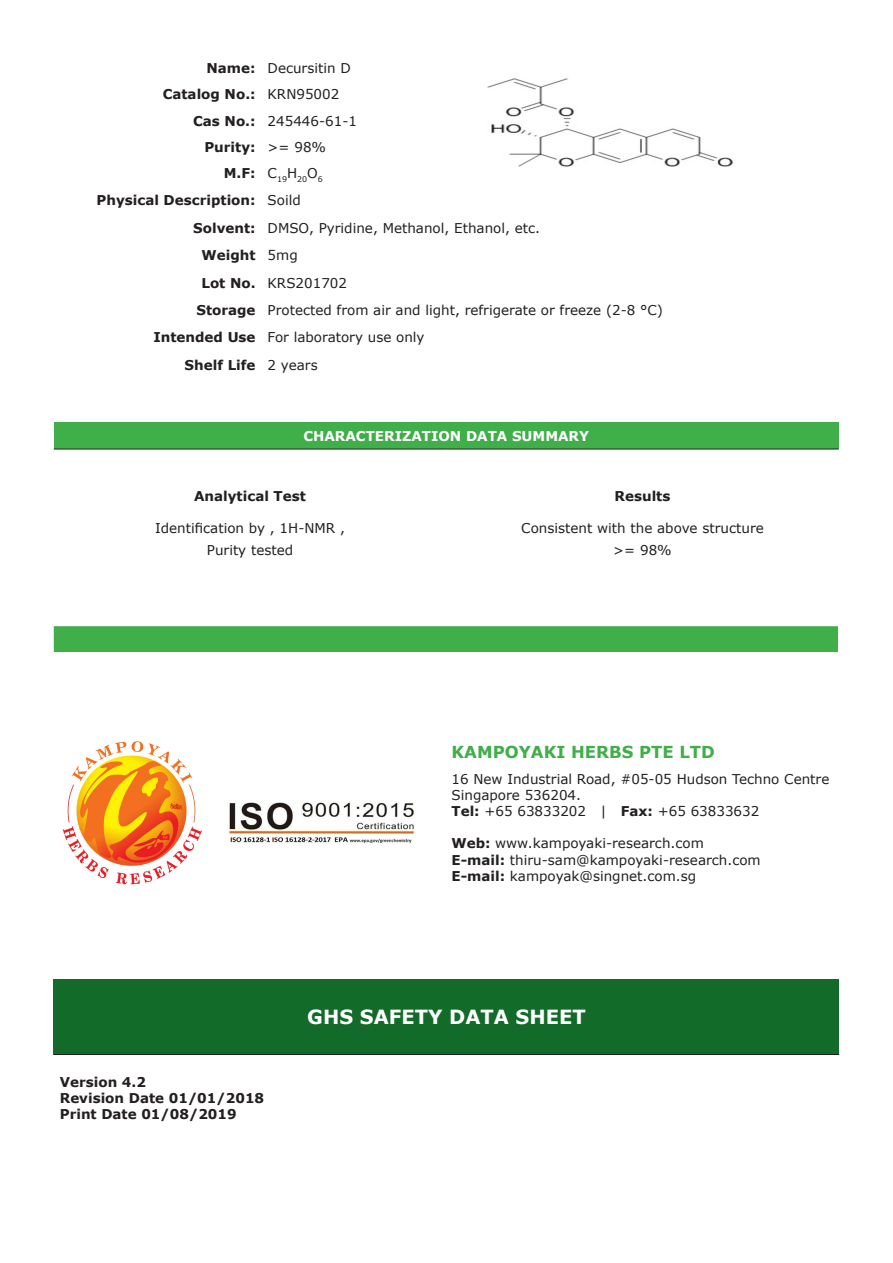
<style>
.page{position:relative;width:893px;height:1263px;background:#fff}
.page>*{position:absolute;margin:0;border:0;box-sizing:border-box;transform-origin:0 0}
.t1{font:700 19.5px "Verdana";color:#fff}
.t2{font:700 16.5px "Verdana";color:#40ae49}
.t3{font:13.5px "Verdana";color:#231f20}
.t4{font:700 13.5px "Verdana";color:#231f20}
.t5{font:700 13.5px "Verdana";color:#fff}
.t6{font:7.8px "Verdana";color:#231f20}
.s1{font-weight:700}
</style>
<div class="page">
<img style="left:487px;top:78px;width:247px;height:89px">
<div style="left:54px;top:422px;width:785px;height:27px;background:#40ae49"></div>
<hr style="left:54px;top:449px;width:392px;height:1px;background:#231f20">
<hr style="left:446px;top:449px;width:393px;height:1px;background:#231f20">
<div style="left:54px;top:626px;width:784px;height:26px;background:#40ae49"></div>
<img style="left:62px;top:741px;width:140px;height:144px">
<img style="left:228px;top:802px;width:187px;height:41px">
<div style="left:54px;top:978px;width:785px;height:76px;background:#136b29"></div>
<hr style="left:54px;top:1054px;width:785px;height:1px;background:#231f20">
<p class="t4" style="left:206px;top:59px;width:51px">Name:</p>
<p class="t3" style="left:268px;top:59px;width:85px">Decursitin D</p>
<p class="t4" style="left:163px;top:86px;width:94px">Catalog No.:</p>
<p class="t3" style="left:268px;top:86px;width:73px">KRN95002</p>
<p class="t4" style="left:193px;top:112px;width:64px">Cas No.:</p>
<p class="t3" style="left:268px;top:112px;width:91px">245446-61-1</p>
<p class="t4" style="left:204px;top:139px;width:53px">Purity:</p>
<p class="t3" style="left:268px;top:139px;width:60px">&gt;= 98%</p>
<p class="t4" style="left:224px;top:164px;width:33px">M.F:</p>
<p class="t6" style="left:268px;top:175px;width:57px"><sup>C</sup>19<sup>H</sup>20<sup>O</sup>6</p>
<p class="t4" style="left:97px;top:191px;width:161px">Physical Description:</p>
<p class="t3" style="left:268px;top:191px;width:35px">Soild</p>
<p class="t4" style="left:193px;top:219px;width:64px">Solvent:</p>
<p class="t3" style="left:268px;top:219px;width:274px">DMSO, Pyridine, Methanol, Ethanol, etc.</p>
<p class="t4" style="left:202px;top:247px;width:56px">Weight</p>
<p class="t3" style="left:268px;top:247px;width:32px">5mg</p>
<p class="t4" style="left:201px;top:274px;width:56px">Lot No.</p>
<p class="t3" style="left:268px;top:274px;width:81px">KRS201702</p>
<p class="t4" style="left:196px;top:301px;width:61px">Storage</p>
<p class="t3" style="left:268px;top:301px;width:397px">Protected from air and light, refrigerate or freeze (2-8 °C)</p>
<p class="t4" style="left:153px;top:329px;width:104px">Intended Use</p>
<p class="t3" style="left:268px;top:329px;width:159px">For laboratory use only</p>
<p class="t4" style="left:185px;top:357px;width:72px">Shelf Life</p>
<p class="t3" style="left:268px;top:357px;width:52px">2 years</p>
<p class="t5" style="left:303px;top:427px;width:287px">CHARACTERIZATION DATA SUMMARY</p>
<p class="t4" style="left:194px;top:487px;width:113px">Analytical Test</p>
<p class="t4" style="left:615px;top:487px;width:57px">Results</p>
<p class="t3" style="left:155px;top:520px;width:191px">Identification by , 1H-NMR ,</p>
<p class="t3" style="left:521px;top:520px;width:244px">Consistent with the above structure</p>
<p class="t3" style="left:207px;top:542px;width:88px">Purity tested</p>
<p class="t3" style="left:613px;top:542px;width:60px">&gt;= 98%</p>
<p class="t2" style="left:451px;top:741px;width:265px">KAMPOYAKI HERBS PTE LTD</p>
<p class="t3" style="left:451px;top:770px;width:379px">16 New Industrial Road, #05-05 Hudson Techno Centre</p>
<p class="t3" style="left:451px;top:786px;width:131px">Singapore 536204.</p>
<p class="t3" style="left:451px;top:802px;width:309px"><span class="s1">Tel:</span> +65 63833202 | <span class="s1">Fax:</span> +65 63833632</p>
<p class="t3" style="left:451px;top:835px;width:254px"><span class="s1">Web:</span> www.kampoyaki-research.com</p>
<p class="t3" style="left:451px;top:851px;width:311px"><span class="s1">E-mail:</span> thiru-sam@kampoyaki-research.com</p>
<p class="t3" style="left:451px;top:867px;width:246px"><span class="s1">E-mail:</span> kampoyak@singnet.com.sg</p>
<p class="t4" style="left:60px;top:1073px;width:88px">Version 4.2</p>
<p class="t4" style="left:60px;top:1089px;width:206px">Revision Date 01/01/2018</p>
<p class="t4" style="left:60px;top:1106px;width:178px">Print Date 01/08/2019</p>
<p class="t1" style="left:307px;top:1004px;width:280px">GHS SAFETY DATA SHEET</p>
</div>
